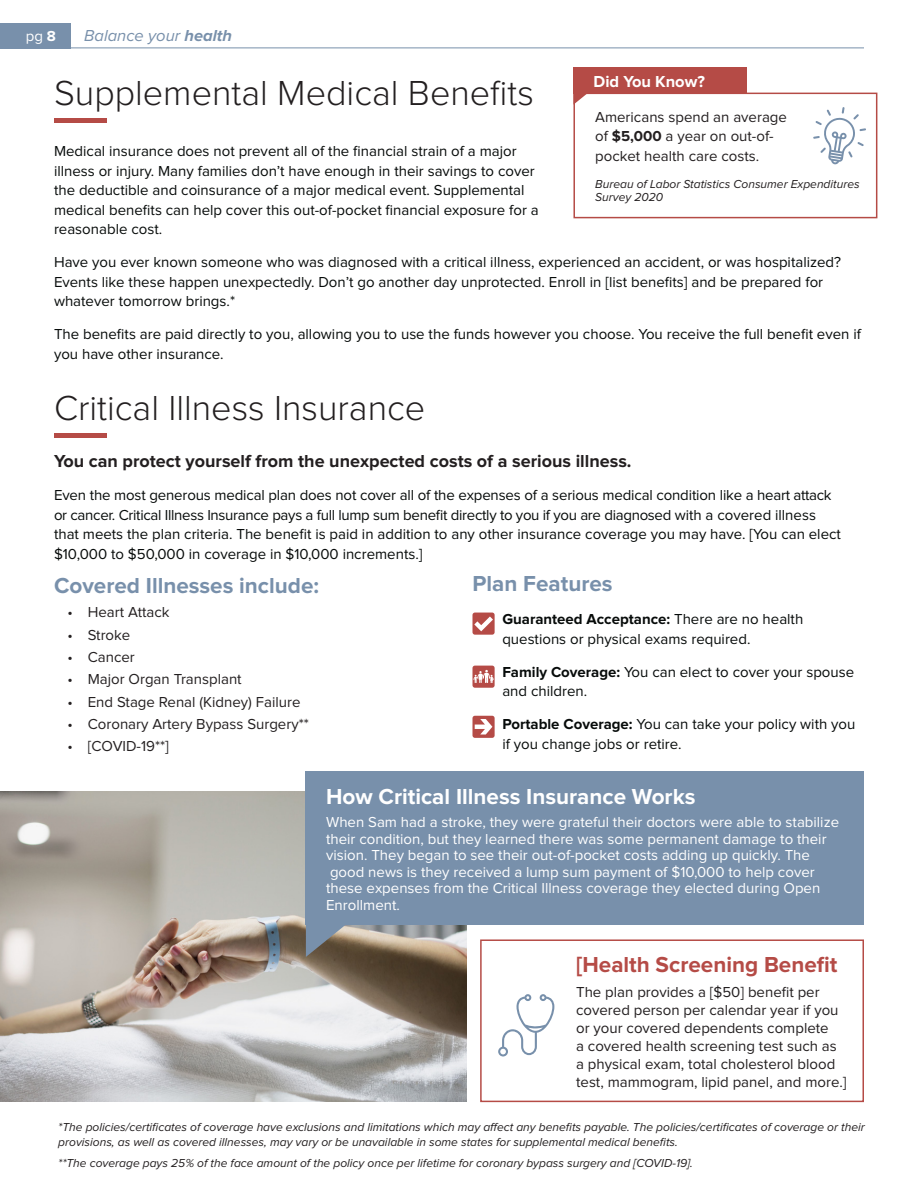
<style>
.page{position:relative;width:918px;height:1188px;background:#fff}
.page>*{position:absolute;margin:0;border:0;box-sizing:border-box;transform-origin:0 0}
.HEADING_1{font:300 36px "Proxima Nova";color:#231f20}
.SUBHEAD{font:700 22.5px "Proxima Nova";color:#7890ab}
.SUBHEAD-2{font:700 22.5px "Proxima Nova";color:#fff}
.BODY{font:700 22.5px "Proxima Nova";color:#b54b46}
.Intro_Para{font:700 18px "Proxima Nova";color:#231f20}
.t1{font:italic 16.5px "Proxima Nova";color:#7890ab}
.t2{font:700 16.5px "Proxima Nova";color:#fff}
.BODY-2{font:15px/19.5px "Proxima Nova";color:#070b0a}
.BODY-3{font:15px/18px "Proxima Nova";color:#231f20}
.t3{font:15px/16.5px "Proxima Nova";color:#fff}
.Footnote{font:italic 12px/14.4px "Proxima Nova";color:#231f20}
.s1{font-weight:700}
</style>
<div class="page">
<div style="left:0;top:23px;width:71px;height:25px;background:#7890ab"></div>
<hr style="left:0;top:48px;width:864px;height:1px;background:#7890ab">
<img style="left:0;top:792px;width:467px;height:309px">
<hr style="left:54px;top:433px;width:52px;height:4px;background:#b54b46">
<div style="left:472px;top:613px;width:23px;height:22px;background:#b54b46;border-radius:2px"></div>
<svg style="left:474px;top:617px;width:19px;height:14px"></svg>
<div style="left:472px;top:666px;width:23px;height:22px;background:#b54b46;border-radius:2px"></div>
<svg style="left:474px;top:670px;width:20px;height:13px"></svg>
<div style="left:472px;top:716px;width:23px;height:22px;background:#b54b46;border-radius:2px"></div>
<svg style="left:475px;top:719px;width:17px;height:16px"></svg>
<div style="left:480px;top:939px;width:384px;height:163px;border:2px solid #b54b46"></div>
<svg style="left:498px;top:994px;width:56px;height:63px"></svg>
<div style="left:573px;top:93px;width:304px;height:125px;border:2px solid #b54b46"></div>
<div style="left:573px;top:67px;width:174px;height:27px;background:#b54b46"></div>
<svg style="left:813px;top:107px;width:53px;height:58px"></svg>
<svg style="left:573px;top:94px;width:19px;height:11px"></svg>
<svg style="left:306px;top:925px;width:39px;height:32px"></svg>
<div style="left:306px;top:771px;width:558px;height:154px;background:#7890ab"></div>
<div style="left:54px;top:118px;width:52px;height:5px;background:#b54b46"></div>
<p class="t3" style="left:26px;top:28px;width:32px">pg <span class="s1">8</span></p>
<p class="t1" style="left:84px;top:28px;width:149px">Balance your <span class="s1">health</span></p>
<p class="t2" style="left:594px;top:72px;width:113px">Did You Know?</p>
<p class="HEADING_1" style="left:54px;top:77px;width:481px">Supplemental Medical Benefits</p>
<p class="BODY-2" style="left:54px;top:142px;width:486px">Medical insurance does not prevent all of the financial strain of a major illness or injury. Many families don’t have enough in their savings to cover the deductible and coinsurance of a major medical event. Supplemental medical benefits can help cover this out-of-pocket financial exposure for a reasonable cost.</p>
<p class="BODY-2" style="left:54px;top:253px;width:789px">Have you ever known someone who was diagnosed with a critical illness, experienced an accident, or was hospitalized?<br>Events like these happen unexpectedly. Don’t go another day unprotected. Enroll in [list benefits] and be prepared for whatever tomorrow brings.*</p>
<p class="BODY-2" style="left:54px;top:325px;width:809px">The benefits are paid directly to you, allowing you to use the funds however you choose. You receive the full benefit even if you have other insurance.</p>
<p class="BODY-3" style="left:595px;top:108px;width:193px;line-height:19.5px">Americans spend an average of <span class="s1">$5,000</span> a year on out-of&shy;pocket health care costs.</p>
<p class="Footnote" style="left:595px;top:177px;width:266px;line-height:13.5px">Bureau of Labor Statistics Consumer Expenditures<br>Survey 2020</p>
<p class="HEADING_1" style="left:54px;top:392px;width:373px">Critical Illness Insurance</p>
<p class="Intro_Para" style="left:54px;top:451px;width:579px">You can protect yourself from the unexpected costs of a serious illness.</p>
<p class="BODY-2" style="left:54px;top:486px;width:788px">Even the most generous medical plan does not cover all of the expenses of a serious medical condition like a heart attack or cancer. Critical Illness Insurance pays a full lump sum benefit directly to you if you are diagnosed with a covered illness that meets the plan criteria. The benefit is paid in addition to any other insurance coverage you may have. [You can elect $10,000 to $50,000 in coverage in $10,000 increments.]</p>
<p class="SUBHEAD" style="left:54px;top:572px;width:267px">Covered Illnesses include:</p>
<p class="BODY-3" style="left:68px;top:604px;width:104px">• Heart Attack</p>
<p class="BODY-3" style="left:68px;top:626px;width:64px">• Stroke</p>
<p class="BODY-3" style="left:68px;top:649px;width:69px">• Cancer</p>
<p class="BODY-3" style="left:68px;top:671px;width:176px">• Major Organ Transplant</p>
<p class="BODY-3" style="left:68px;top:693px;width:234px">• End Stage Renal (Kidney) Failure</p>
<p class="BODY-3" style="left:68px;top:716px;width:243px">• Coronary Artery Bypass Surgery**</p>
<p class="BODY-3" style="left:68px;top:738px;width:103px">• [COVID-19**]</p>
<p class="SUBHEAD" style="left:472px;top:571px;width:142px">Plan Features</p>
<p class="BODY-2" style="left:502px;top:610px;width:302px"><span class="s1">Guaranteed Acceptance:</span> There are no health questions or physical exams required.</p>
<p class="BODY-2" style="left:502px;top:662px;width:353px"><span class="s1">Family Coverage:</span> You can elect to cover your spouse and children.</p>
<p class="BODY-2" style="left:502px;top:715px;width:355px"><span class="s1">Portable Coverage:</span> You can take your policy with you if you change jobs or retire.</p>
<p class="SUBHEAD-2" style="left:326px;top:784px;width:371px">How Critical Illness Insurance Works</p>
<p class="t3" style="left:326px;top:815px;width:515px">When Sam had a stroke, they were grateful their doctors were able to stabilize their condition, but they learned there was some permanent damage to their vision. They began to see their out-of-pocket costs adding up quickly. The good news is they received a lump sum payment of $10,000 to help cover these expenses from the Critical Illness coverage they elected during Open Enrollment.</p>
<p class="BODY" style="left:576px;top:952px;width:263px">[Health Screening Benefit</p>
<p class="BODY-3" style="left:576px;top:984px;width:272px">The plan provides a [$50] benefit per covered person per calendar year if you or your covered dependents complete<br>a covered health screening test such as a physical exam, total cholesterol blood test, mammogram, lipid panel, and more.]</p>
<p class="Footnote" style="left:58px;top:1121px;width:808px">*The policies/certificates of coverage have exclusions and limitations which may affect any benefits payable. The policies/certificates of coverage or their provisions, as well as covered illnesses, may vary or be unavailable in some states for supplemental medical benefits.</p>
<p class="Footnote" style="left:58px;top:1156px;width:636px">**The coverage pays 25% of the face amount of the policy once per lifetime for coronary bypass surgery and [COVID-19].</p>
</div>
